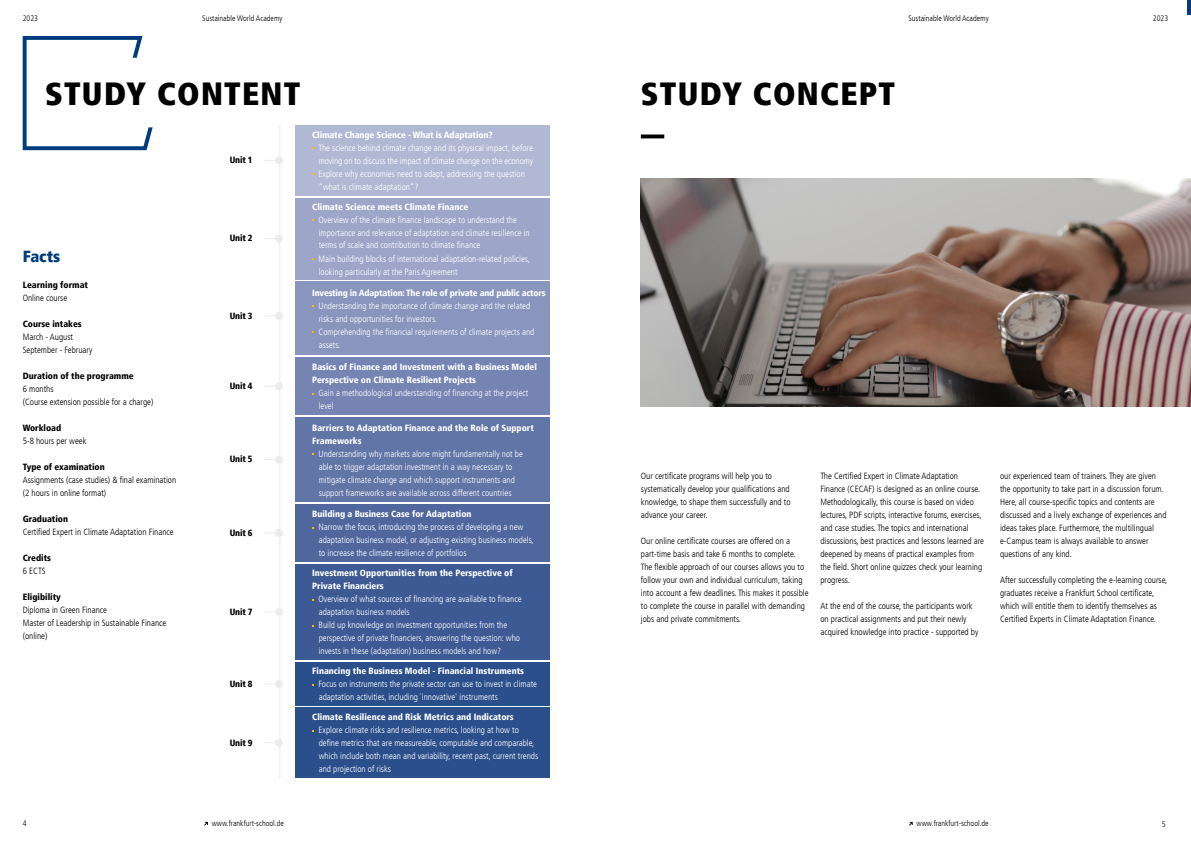
<style>
.page{position:relative;width:1191px;height:842px;background:#fff}
.page>*{position:absolute;margin:0;border:0;box-sizing:border-box;transform-origin:0 0}
.t1{font:900 condensed 32px "Frutiger LT";letter-spacing:.04em;color:#000}
.t2{font:900 condensed 16px "Frutiger LT";color:#003c7d}
.t3{font:300 condensed 9px/13px "Frutiger LT";color:#000}
.t4{font:300 condensed 9px/13px "Frutiger LT";color:#fff}
.t5{font:900 condensed 9px/13px "Frutiger LT";color:#fff}
.t6{font:900 condensed 9px "Frutiger LT";color:#000}
.t7{font:900 condensed 9px "Frutiger LT";letter-spacing:-.02em;color:#fff}
.t8{font:300 condensed 8px "Frutiger LT";color:#000}
</style>
<div class="page">
<div style="left:275px;top:156px;width:8px;height:8px;background:#ebebeb;border-radius:50%"></div>
<div style="left:275px;top:235px;width:8px;height:8px;background:#ebebeb;border-radius:50%"></div>
<div style="left:275px;top:312px;width:8px;height:8px;background:#ebebeb;border-radius:50%"></div>
<div style="left:275px;top:382px;width:8px;height:8px;background:#ebebeb;border-radius:50%"></div>
<div style="left:275px;top:529px;width:8px;height:8px;background:#ebebeb;border-radius:50%"></div>
<div style="left:275px;top:456px;width:8px;height:8px;background:#ebebeb;border-radius:50%"></div>
<div style="left:275px;top:608px;width:8px;height:8px;background:#ebebeb;border-radius:50%"></div>
<div style="left:275px;top:680px;width:8px;height:8px;background:#ebebeb;border-radius:50%"></div>
<div style="left:275px;top:739px;width:8px;height:8px;background:#ebebeb;border-radius:50%"></div>
<div style="left:295px;top:662px;width:255px;height:43px;background:#2b4f8b"></div>
<div style="left:295px;top:707px;width:255px;height:71px;background:#2b4f8b"></div>
<div style="left:295px;top:504px;width:255px;height:58px;background:#50679e"></div>
<div style="left:295px;top:282px;width:255px;height:73px;background:#8995bd"></div>
<div style="left:295px;top:357px;width:255px;height:58px;background:#7584b2"></div>
<div style="left:295px;top:417px;width:255px;height:85px;background:#6275a7"></div>
<div style="left:295px;top:564px;width:255px;height:96px;background:#3e5a94"></div>
<div style="left:295px;top:125px;width:255px;height:71px;background:#b1b8d4"></div>
<div style="left:295px;top:198px;width:255px;height:81px;background:#9da6c9"></div>
<hr style="left:279px;top:125px;width:1px;height:653px;background:#ebebeb">
<svg style="left:23px;top:36px;width:130px;height:114px"></svg>
<img style="left:641px;top:179px;width:550px;height:228px">
<svg style="left:641px;top:134px;width:23px;height:4px"></svg>
<hr style="left:1187px;top:0;width:4px;height:15px;background:#003c7d">
<svg style="left:204px;top:822px;width:4px;height:4px"></svg>
<p class="t8" style="left:23px;top:14px;width:17px">2023</p>
<p class="t8" style="left:202px;top:14px;width:82px">Sustainable World Academy</p>
<p class="t8" style="left:908px;top:14px;width:82px">Sustainable World Academy</p>
<p class="t8" style="left:1153px;top:14px;width:17px">2023</p>
<h1 class="t1" style="left:45px;top:74px;width:257px">STUDY CONTENT</h1>
<p class="t6" style="left:230px;top:155px;width:24px">Unit 1</p>
<h2 class="t2" style="left:23px;top:247px;width:39px">Facts</h2>
<p class="t6" style="left:23px;top:280px;width:67px">Learning format</p>
<p class="t3" style="left:23px;top:292px;width:46px">Online course</p>
<p class="t6" style="left:23px;top:319px;width:61px">Course intakes</p>
<p class="t3" style="left:23px;top:331px;width:71px">March - August<br>September - February</p>
<p class="t6" style="left:23px;top:371px;width:113px">Duration of the programme</p>
<p class="t3" style="left:23px;top:383px;width:132px">6 months<br>(Course extension possible for a charge)</p>
<p class="t6" style="left:23px;top:423px;width:40px">Workload</p>
<p class="t3" style="left:23px;top:435px;width:65px">5-8 hours per week</p>
<p class="t6" style="left:23px;top:462px;width:84px">Type of examination</p>
<p class="t3" style="left:23px;top:474px;width:155px">Assignments (case studies) &amp; final examination (2 hours in online format)</p>
<p class="t6" style="left:23px;top:514px;width:47px">Graduation</p>
<p class="t3" style="left:23px;top:526px;width:153px">Certified Expert in Climate Adaptation Finance</p>
<p class="t6" style="left:23px;top:553px;width:30px">Credits</p>
<p class="t3" style="left:23px;top:565px;width:24px">6 ECTS</p>
<p class="t6" style="left:23px;top:592px;width:40px">Eligibility</p>
<p class="t3" style="left:23px;top:604px;width:145px">Diploma in Green Finance<br>Master of Leadership in Sustainable Finance (online)</p>
<p class="t6" style="left:230px;top:233px;width:24px">Unit 2</p>
<p class="t6" style="left:230px;top:310px;width:24px">Unit 3</p>
<p class="t6" style="left:230px;top:380px;width:24px">Unit 4</p>
<p class="t6" style="left:230px;top:454px;width:24px">Unit 5</p>
<p class="t6" style="left:230px;top:527px;width:24px">Unit 6</p>
<p class="t6" style="left:230px;top:606px;width:24px">Unit 7</p>
<p class="t6" style="left:230px;top:678px;width:24px">Unit 8</p>
<p class="t6" style="left:230px;top:737px;width:24px">Unit 9</p>
<p class="t5" style="left:312px;top:128px;width:182px">Climate Change Science - What is Adaptation?</p>
<p class="t4" style="left:318px;top:141px;width:216px">The science behind climate change and its physical impact, before moving on to discuss the impact of climate change on the economy Explore why economies need to adapt, addressing the question “what is climate adaptation”?</p>
<p class="t5" style="left:312px;top:200px;width:158px">Climate Science meets Climate Finance</p>
<p class="t4" style="left:318px;top:213px;width:213px">Overview of the climate finance landscape to understand the importance and relevance of adaptation and climate resilience in terms of scale and contribution to climate finance<br>Main building blocks of international adaptation-related policies, looking particularly at the Paris Agreement</p>
<p class="t7" style="left:312px;top:287px;width:235px">Investing in Adaptation: The role of private and public actors</p>
<p class="t4" style="left:318px;top:299px;width:217px">Understanding the importance of climate change and the related risks and opportunities for investors.<br>Comprehending the financial requirements of climate projects and assets.</p>
<p class="t5" style="left:312px;top:360px;width:226px">Basics of Finance and Investment with a Business Model<br>Perspective on Climate Resilient Projects</p>
<p class="t4" style="left:318px;top:387px;width:211px">Gain a methodological understanding of financing at the project level</p>
<p class="t5" style="left:312px;top:421px;width:223px">Barriers to Adaptation Finance and the Role of Support<br>Frameworks</p>
<p class="t4" style="left:318px;top:447px;width:206px">Understanding why markets alone might fundamentally not be able to trigger adaptation investment in a way necessary to mitigate climate change and which support instruments and support frameworks are available across different countries</p>
<p class="t5" style="left:312px;top:507px;width:161px">Building a Business Case for Adaptation</p>
<p class="t4" style="left:318px;top:520px;width:217px">Narrow the focus, introducing the process of developing a new adaptation business model, or adjusting existing business models, to increase the climate resilience of portfolios</p>
<p class="t5" style="left:312px;top:566px;width:202px">Investment Opportunities from the Perspective of<br>Private Financiers</p>
<p class="t4" style="left:318px;top:593px;width:205px">Overview of what sources of financing are available to finance adaptation business models<br>Build up knowledge on investment opportunities from the perspective of private financiers, answering the question: who invests in these (adaptation) business models and how?</p>
<p class="t5" style="left:312px;top:664px;width:213px">Financing the Business Model - Financial Instruments</p>
<p class="t4" style="left:318px;top:677px;width:220px">Focus on instruments the private sector can use to invest in climate adaptation activities, including `innovative' instruments</p>
<p class="t5" style="left:312px;top:710px;width:203px">Climate Resilience and Risk Metrics and Indicators</p>
<p class="t4" style="left:318px;top:724px;width:221px">Explore climate risks and resilience metrics, looking at how to define metrics that are measureable, computable and comparable, which include both mean and variability, recent past, current trends and projection of risks</p>
<h1 class="t1" style="left:641px;top:74px;width:256px">STUDY CONCEPT</h1>
<p class="t3" style="left:641px;top:469px;width:151px">Our certificate programs will help you to systematically develop your qualifications and knowledge, to shape them successfully and to advance your career.</p>
<p class="t3" style="left:641px;top:534px;width:169px">Our online certificate courses are offered on a part-time basis and take 6 months to complete.<br>The flexible approach of our courses allows you to follow your own and individual curriculum, taking into account a few deadlines. This makes it possible to complete the course in parallel with demanding jobs and private commitments.</p>
<p class="t3" style="left:820px;top:469px;width:165px">The Certified Expert in Climate Adaptation Finance (CECAF) is designed as an online course.<br>Methodologically, this course is based on video lectures, PDF scripts, interactive forums, exercises, and case studies. The topics and international discussions, best practices and lessons learned are deepened by means of practical examples from the field. Short online quizzes check your learning progress.</p>
<p class="t3" style="left:820px;top:599px;width:159px">At the end of the course, the participants work on practical assignments and put their newly acquired knowledge into practice - supported by</p>
<p class="t3" style="left:1000px;top:469px;width:168px">our experienced team of trainers. They are given the opportunity to take part in a discussion forum.<br>Here, all course-specific topics and contents are discussed and a lively exchange of experiences and ideas takes place. Furthermore, the multilingual e-Campus team is always available to answer questions of any kind.</p>
<p class="t3" style="left:1000px;top:573px;width:169px">After successfully completing the e-learning course, graduates receive a Frankfurt School certificate, which will entitle them to identify themselves as Certified Experts in Climate Adaptation Finance.</p>
<p class="t8" style="left:23px;top:818px;width:5px">4</p>
<p class="t8" style="left:212px;top:818px;width:74px">www.frankfurt-school.de</p>
<p class="t8" style="left:916px;top:818px;width:74px">www.frankfurt-school.de</p>
<p class="t8" style="left:1161px;top:819px;width:5px">5</p>
</div>
